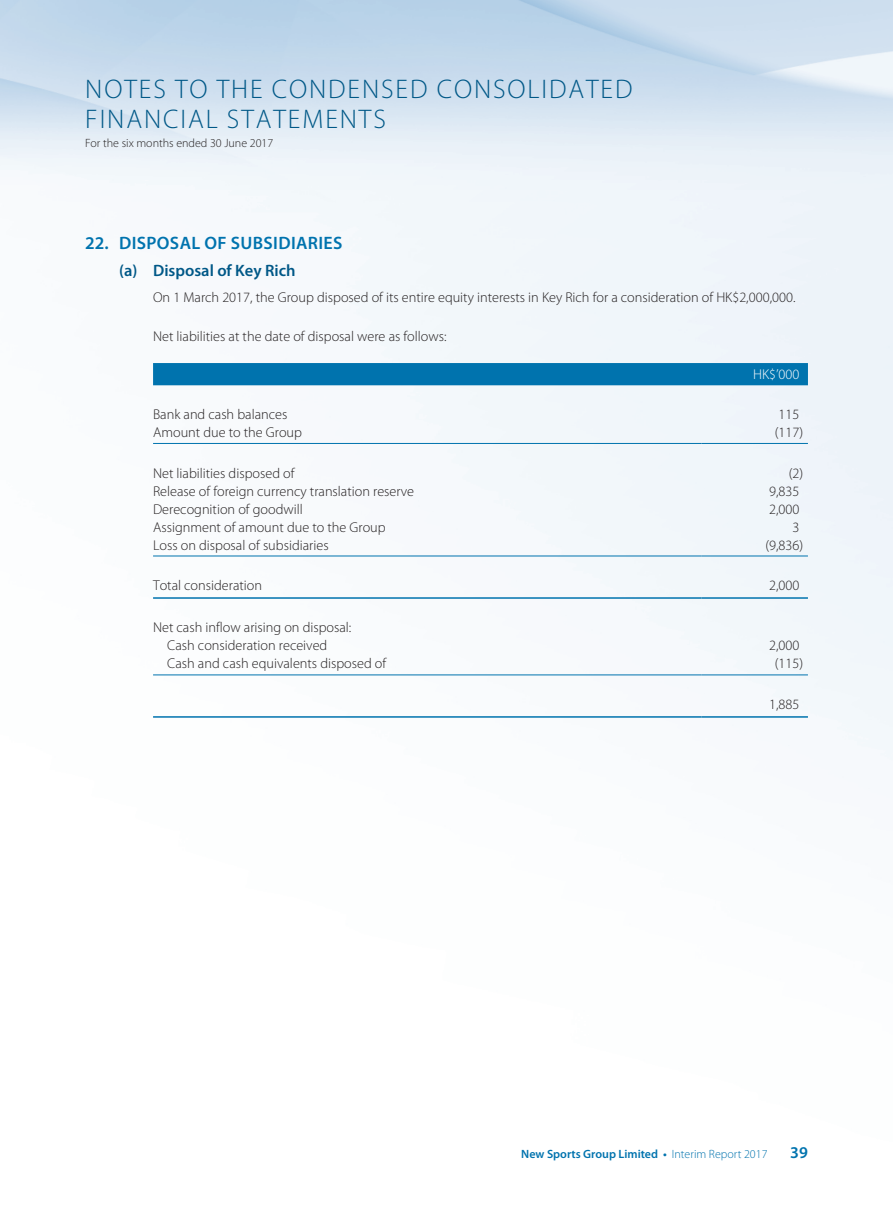
<style>
.page{position:relative;width:893px;height:1212px;background:#fff}
.page>*{position:absolute;margin:0;border:0;box-sizing:border-box;transform-origin:0 0}
.t1{font:300 27px/30px "Myriad Pro";letter-spacing:.07em;color:#005887}
._01_H1{font:600 18px "Myriad Pro";letter-spacing:.02em;color:#0073ae}
._02_H2{font:600 16.5px "Myriad Pro";color:#005887}
.t2{font:600 16.5px "Myriad Pro";color:#0073ae}
._50_Table_txt{font:300 14.25px "Myriad Pro";color:#231f20}
._00_txt{font:300 14.25px "Myriad Pro";color:#231f20}
._50_Table_txt-2{font:300 14.25px "Myriad Pro";color:#fff}
.t3{font:600 12px "Myriad Pro";color:#0073ae}
.t4{font:300 12px "Myriad Pro";color:#231f20}
.s1{font-weight:300}
</style>
<div class="page">
<div style="left:153px;top:363px;width:655px;height:22px;background:#0073ae"></div>
<hr style="left:153px;top:443px;width:549px;height:1px;background:#0073ae">
<hr style="left:702px;top:443px;width:106px;height:1px;background:#0073ae">
<hr style="left:153px;top:556px;width:549px;height:1px;background:#0073ae">
<hr style="left:702px;top:556px;width:106px;height:1px;background:#0073ae">
<hr style="left:153px;top:597px;width:549px;height:2px;background:#0073ae">
<hr style="left:702px;top:597px;width:106px;height:2px;background:#0073ae">
<hr style="left:153px;top:674px;width:549px;height:1px;background:#0073ae">
<hr style="left:702px;top:674px;width:106px;height:1px;background:#0073ae">
<hr style="left:153px;top:716px;width:549px;height:2px;background:#0073ae">
<hr style="left:702px;top:716px;width:106px;height:2px;background:#0073ae">
<h1 class="t1" style="left:85px;top:73px;width:549px">NOTES TO THE CONDENSED CONSOLIDATED<br>FINANCIAL STATEMENTS</h1>
<p class="t4" style="left:85px;top:136px;width:190px">For the six months ended 30 June 2017</p>
<p class="_01_H1" style="left:85px;top:231px;width:259px">22. DISPOSAL OF SUBSIDIARIES</p>
<p class="_02_H2" style="left:119px;top:260px;width:178px">(a) Disposal of Key Rich</p>
<p class="_00_txt" style="left:153px;top:289px;width:644px">On 1 March 2017, the Group disposed of its entire equity interests in Key Rich for a consideration of HK$2,000,000.</p>
<p class="_00_txt" style="left:153px;top:328px;width:295px">Net liabilities at the date of disposal were as follows:</p>
<p class="_50_Table_txt-2" style="left:753px;top:365px;width:48px">HK$’000</p>
<p class="_50_Table_txt" style="left:153px;top:406px;width:136px">Bank and cash balances</p>
<p class="_50_Table_txt" style="left:778px;top:406px;width:22px">115</p>
<p class="_50_Table_txt" style="left:153px;top:424px;width:150px">Amount due to the Group</p>
<p class="_50_Table_txt" style="left:775px;top:424px;width:30px">(117)</p>
<p class="_50_Table_txt" style="left:153px;top:464px;width:143px">Net liabilities disposed of</p>
<p class="_50_Table_txt" style="left:789px;top:464px;width:16px">(2)</p>
<p class="_50_Table_txt" style="left:153px;top:482px;width:262px">Release of foreign currency translation reserve</p>
<p class="_50_Table_txt" style="left:769px;top:482px;width:32px">9,835</p>
<p class="_50_Table_txt" style="left:153px;top:500px;width:151px">Derecognition of goodwill</p>
<p class="_50_Table_txt" style="left:769px;top:500px;width:32px">2,000</p>
<p class="_50_Table_txt" style="left:153px;top:518px;width:234px">Assignment of amount due to the Group</p>
<p class="_50_Table_txt" style="left:792px;top:518px;width:8px">3</p>
<p class="_50_Table_txt" style="left:153px;top:536px;width:177px">Loss on disposal of subsidiaries</p>
<p class="_50_Table_txt" style="left:765px;top:536px;width:39px">(9,836)</p>
<p class="_50_Table_txt" style="left:153px;top:577px;width:111px">Total consideration</p>
<p class="_50_Table_txt" style="left:769px;top:577px;width:32px">2,000</p>
<p class="_50_Table_txt" style="left:153px;top:619px;width:200px">Net cash inflow arising on disposal:</p>
<p class="_50_Table_txt" style="left:167px;top:637px;width:162px">Cash consideration received</p>
<p class="_50_Table_txt" style="left:769px;top:637px;width:32px">2,000</p>
<p class="_50_Table_txt" style="left:167px;top:655px;width:220px">Cash and cash equivalents disposed of</p>
<p class="_50_Table_txt" style="left:775px;top:655px;width:30px">(115)</p>
<p class="_50_Table_txt" style="left:769px;top:696px;width:32px">1,885</p>
<p class="t3" style="left:521px;top:1146px;width:248px">New Sports Group Limited • <span class="s1">Interim Report 2017</span></p>
<p class="t2" style="left:790px;top:1142px;width:19px">39</p>
</div>
